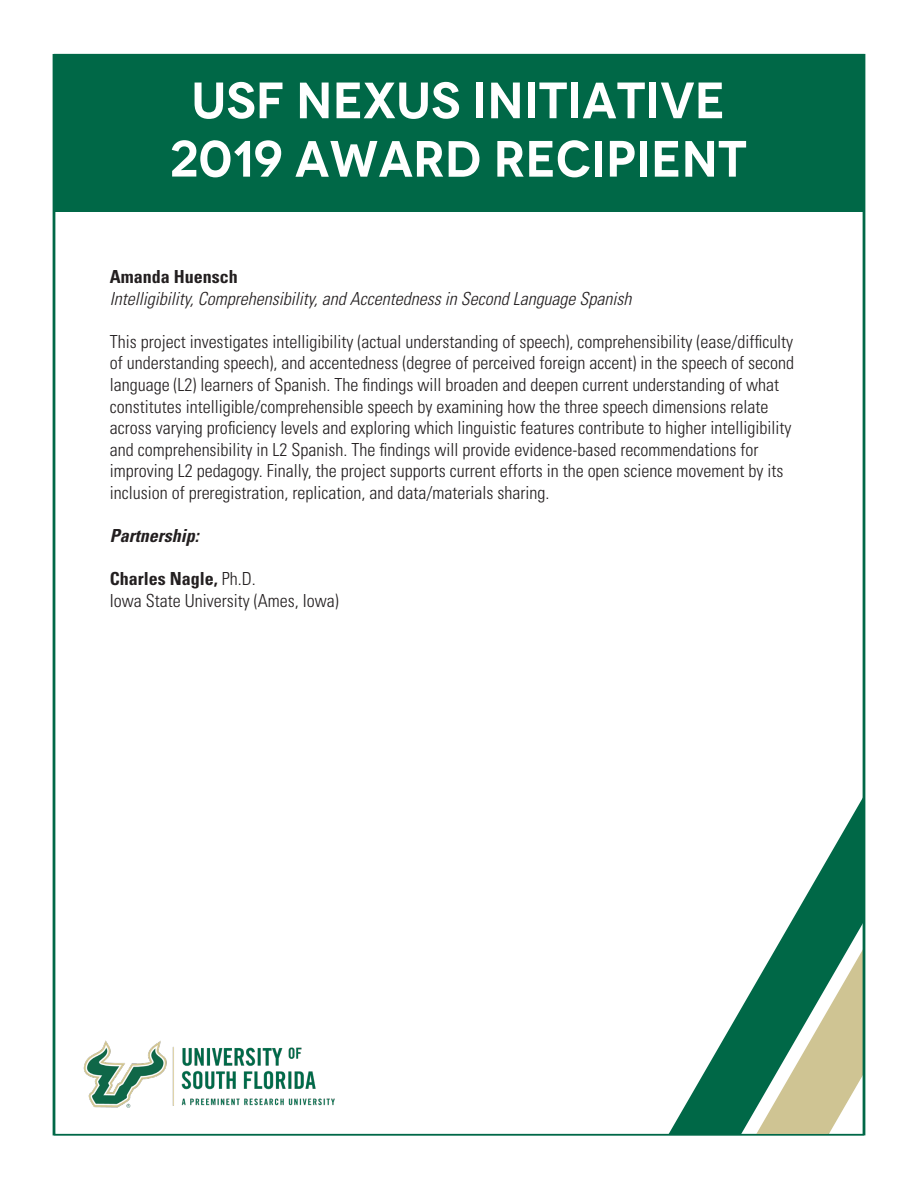
<style>
.page{position:relative;width:918px;height:1188px;background:#fff}
.page>*{position:absolute;margin:0;border:0;box-sizing:border-box;transform-origin:0 0}
.t1{font:600 51px/58.3px "Novecento";color:#fff;text-align:center}
.t2{font:300 condensed 18px/21.6px "Univers LT Std";color:#231f20}
.t3{font:italic 300 condensed 18px "Univers LT Std";color:#231f20}
.t4{font:700 condensed 18px "Univers LT Std";color:#231f20}
.t5{font:italic 700 condensed 18px "Univers LT Std";color:#231f20}
.s1{font-weight:300}
</style>
<div class="page">
<img style="left:83px;top:1041px;width:252px;height:67px">
<div style="left:53px;top:55px;width:810px;height:156px;background:#006847"></div>
<svg style="left:670px;top:797px;width:196px;height:335px"></svg>
<svg style="left:756px;top:949px;width:110px;height:186px"></svg>
<h1 class="t1" style="left:170px;top:72px;width:579px">USF NEXUS INITIATIVE<br>2019 AWARD RECIPIENT</h1>
<p class="t4" style="left:110px;top:266px;width:129px">Amanda Huensch</p>
<p class="t3" style="left:110px;top:287px;width:523px">Intelligibility, Comprehensibility, and Accentedness in Second Language Spanish</p>
<p class="t2" style="left:110px;top:331px;width:686px">This project investigates intelligibility (actual understanding of speech), comprehensibility (ease/difficulty of understanding speech), and accentedness (degree of perceived foreign accent) in the speech of second language (L2) learners of Spanish. The findings will broaden and deepen current understanding of what constitutes intelligible/comprehensible speech by examining how the three speech dimensions relate across varying proficiency levels and exploring which linguistic features contribute to higher intelligibility and comprehensibility in L2 Spanish. The findings will provide evidence-based recommendations for improving L2 pedagogy. Finally, the project supports current efforts in the open science movement by its inclusion of preregistration, replication, and data/materials sharing.</p>
<p class="t5" style="left:110px;top:525px;width:90px">Partnership:</p>
<p class="t4" style="left:110px;top:568px;width:147px">Charles Nagle, <span class="s1">Ph.D.</span></p>
<p class="t2" style="left:110px;top:590px;width:230px">Iowa State University (Ames, Iowa)</p>
</div>
